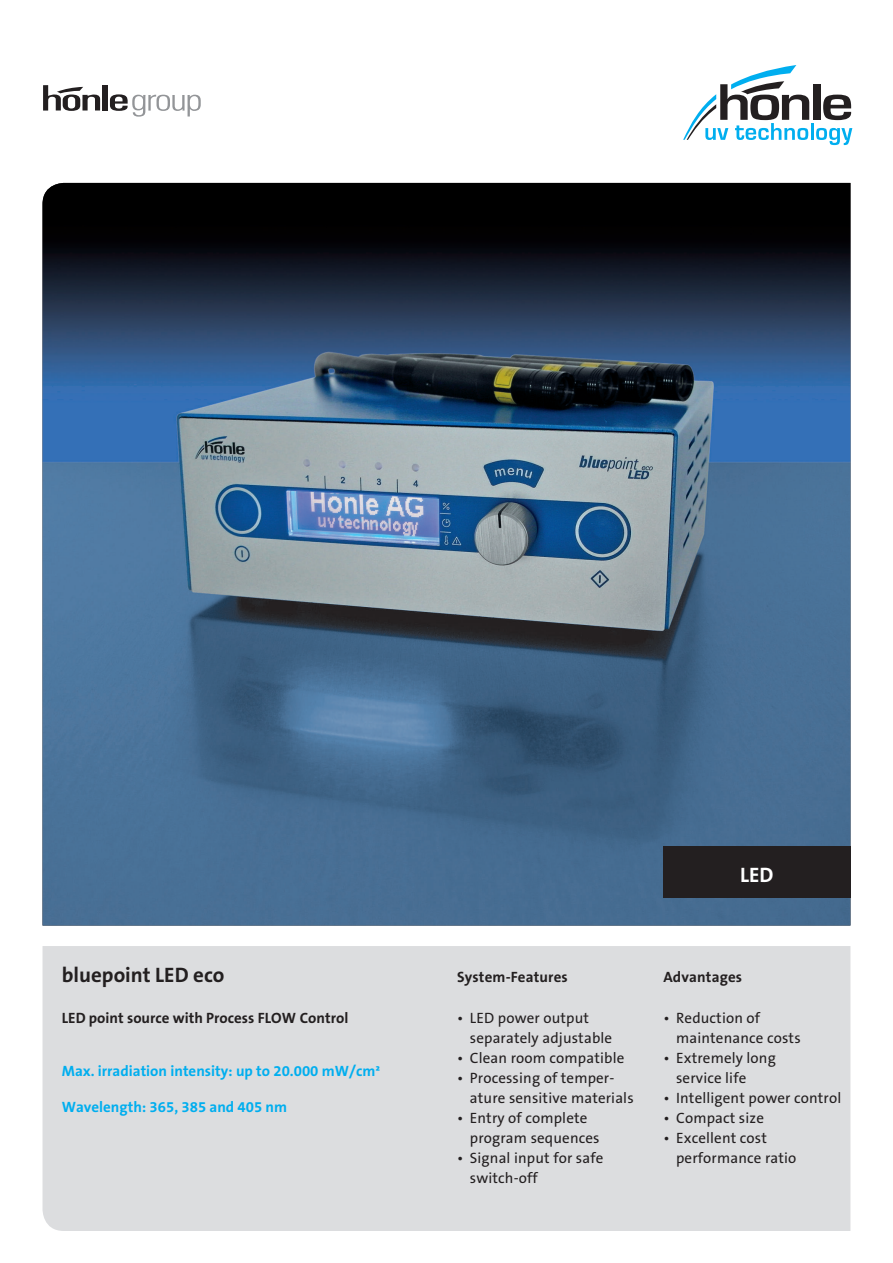
<style>
.page{position:relative;width:893px;height:1263px;background:#fff}
.page>*{position:absolute;margin:0;border:0;box-sizing:border-box;transform-origin:0 0}
.t1{font:700 21px "The Sans B7";color:#231f20}
.t2{font:700 21px "The Sans B7";color:#fff}
.t3{font:15px/20.1px "The Sans B5 Plain";letter-spacing:.01em;color:#231f20}
.t4{font:700 15px "The Sans B7";color:#00aeef}
.t5{font:700 15px "The Sans B7";color:#231f20}
</style>
<div class="page">
<hr style="left:811px;top:123px;width:3px;height:17px;background:#00aeef">
<svg style="left:816px;top:128px;width:36px;height:17px"></svg>
<div style="left:813px;top:84px;width:7px;height:36px;background:#231f20"></div>
<svg style="left:823px;top:95px;width:28px;height:25px"></svg>
<svg style="left:683px;top:65px;width:126px;height:75px"></svg>
<div style="left:103px;top:85px;width:5px;height:26px;background:#231f20"></div>
<svg style="left:110px;top:94px;width:91px;height:23px"></svg>
<svg style="left:43px;top:85px;width:57px;height:26px"></svg>
<div style="left:43px;top:946px;width:807px;height:285px;background:#dcdddf"></div>
<img style="left:43px;top:183px;width:807px;height:742px">
<div style="left:663px;top:846px;width:187px;height:51px;background:#231f20"></div>
<h1 class="t1" style="left:62px;top:964px;width:164px">bluepoint LED eco</h1>
<p class="t5" style="left:62px;top:1009px;width:288px">LED point source with Process FLOW Control</p>
<p class="t4" style="left:62px;top:1063px;width:320px">Max. irradiation intensity: up to 20.000 mW/cm²</p>
<p class="t4" style="left:62px;top:1099px;width:227px">Wavelength: 365, 385 and 405 nm</p>
<h1 class="t2" style="left:740px;top:863px;width:35px">LED</h1>
<p class="t5" style="left:457px;top:969px;width:112px">System-Features</p>
<p class="t3" style="left:470px;top:1008px;width:144px;text-indent:-13px">• LED power output separately adjustable</p>
<p class="t3" style="left:457px;top:1048px;width:169px">• Clean room compatible</p>
<p class="t3" style="left:470px;top:1068px;width:165px;text-indent:-13px">• Processing of temper&shy;ature sensitive materials</p>
<p class="t3" style="left:470px;top:1108px;width:131px;text-indent:-13px">• Entry of complete program sequences</p>
<p class="t3" style="left:470px;top:1149px;width:135px;text-indent:-13px">• Signal input for safe switch-off</p>
<p class="t5" style="left:663px;top:969px;width:80px">Advantages</p>
<p class="t3" style="left:676px;top:1008px;width:126px;text-indent:-13px">• Reduction of maintenance costs</p>
<p class="t3" style="left:676px;top:1048px;width:101px;text-indent:-13px">• Extremely long service life</p>
<p class="t3" style="left:663px;top:1088px;width:179px">• Intelligent power control</p>
<p class="t3" style="left:663px;top:1108px;width:102px">• Compact size</p>
<p class="t3" style="left:676px;top:1128px;width:122px;text-indent:-13px">• Excellent cost performance ratio</p>
</div>
